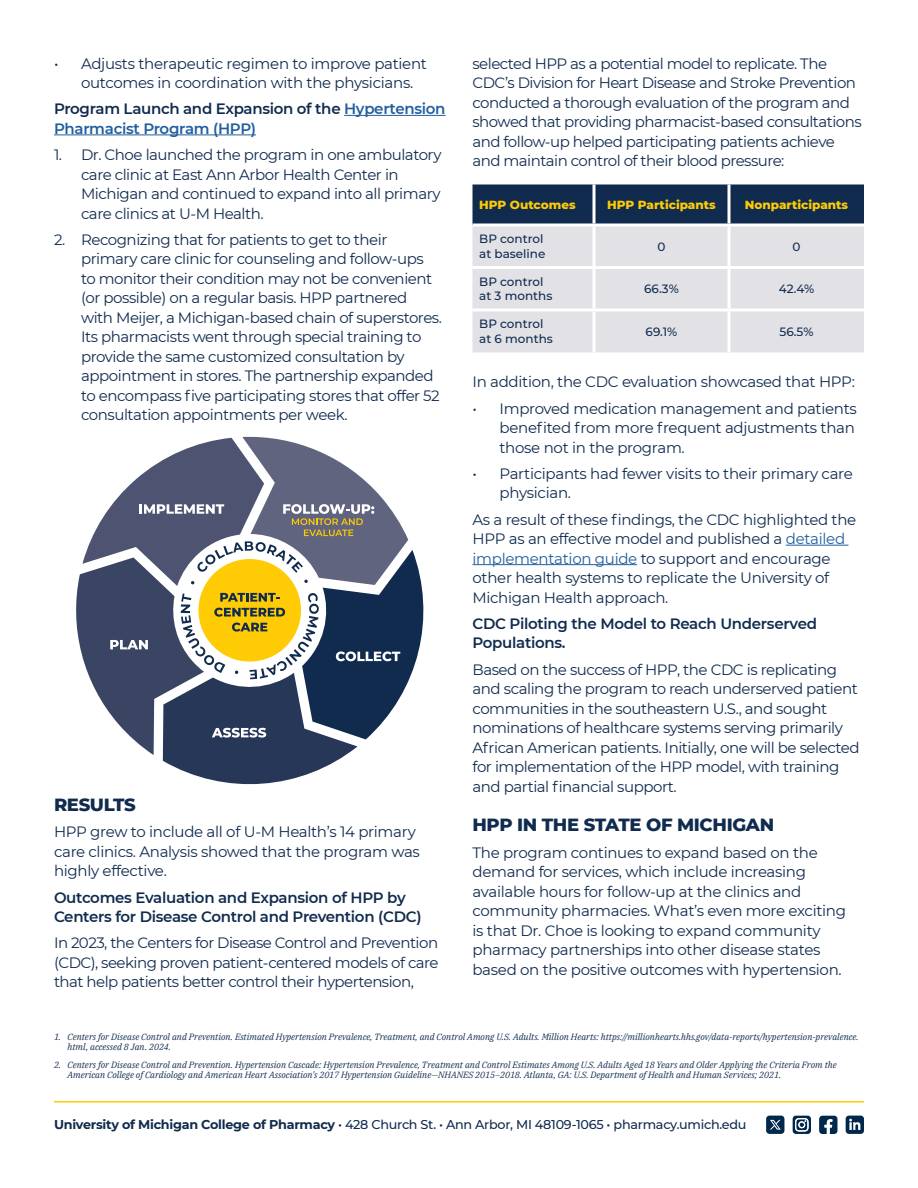
<style>
.page{position:relative;width:918px;height:1188px;background:#fff}
.page>*{position:absolute;margin:0;border:0;box-sizing:border-box;transform-origin:0 0}
.t1{font:800 18px "Montserrat";letter-spacing:-.02em;color:#102b4e}
.t2{font:15px/19.5px "Montserrat";letter-spacing:-.03em;color:#102b4e}
.t3{font:600 15px/19.5px "Montserrat";letter-spacing:-.02em;color:#102b4e}
.t4{font:600 15px/19.5px "Montserrat";letter-spacing:-.02em;color:#215e9e}
.t5{font:500 12.75px "Montserrat";letter-spacing:-.02em;color:#102b4e}
.t6{font:500 12px/14.4px "Montserrat";color:#102b4e}
.t7{font:800 12px "Montserrat";color:#ffcb05}
.t8{font:italic 9px/10.5px "IBM Plex Serif";color:#102b4e}
.s1{color:#102b4e}
.s2{color:#215e9e}
.s3{font-weight:700}
</style>
<div class="page">
<hr style="left:786px;top:545px;width:63px;height:1px;background:#215e9e">
<hr style="left:472px;top:564px;width:165px;height:1px;background:#215e9e">
<hr style="left:344px;top:115px;width:101px;height:1px;background:#215e9e">
<hr style="left:54px;top:135px;width:202px;height:1px;background:#215e9e">
<svg style="left:76px;top:436px;width:348px;height:349px"></svg>
<div style="left:472px;top:184px;width:392px;height:40px;background:#102b4e"></div>
<div style="left:472px;top:226px;width:392px;height:126px;background:#e1e1e6"></div>
<svg style="left:592px;top:184px;width:4px;height:40px"></svg>
<hr style="left:728px;top:184px;width:2px;height:40px;background:#fff">
<hr style="left:592px;top:226px;width:4px;height:40px;background:#f5f5f6">
<hr style="left:728px;top:226px;width:2px;height:40px;background:#fff">
<hr style="left:472px;top:266px;width:122px;height:3px;background:#fff">
<hr style="left:594px;top:266px;width:135px;height:3px;background:#fff">
<hr style="left:592px;top:269px;width:4px;height:39px;background:#f7f7f8">
<hr style="left:729px;top:266px;width:135px;height:3px;background:#fff">
<hr style="left:728px;top:269px;width:2px;height:39px;background:#fff">
<hr style="left:472px;top:308px;width:122px;height:3px;background:#fff">
<hr style="left:594px;top:308px;width:135px;height:3px;background:#fff">
<hr style="left:592px;top:311px;width:4px;height:41px;background:#f5f5f6">
<hr style="left:729px;top:308px;width:135px;height:3px;background:#fff">
<hr style="left:728px;top:311px;width:2px;height:41px;background:#fff">
<hr style="left:54px;top:1101px;width:810px;height:2px;background:#ffcb05">
<div style="left:846px;top:1116px;width:18px;height:18px;background:#00274c;border-radius:3px"></div>
<svg style="left:849px;top:1119px;width:11px;height:11px"></svg>
<svg style="left:819px;top:1116px;width:19px;height:18px"></svg>
<svg style="left:793px;top:1116px;width:18px;height:18px"></svg>
<div style="left:766px;top:1116px;width:18px;height:18px;background:#00274c;border-radius:3px"></div>
<svg style="left:770px;top:1120px;width:11px;height:10px"></svg>
<p class="t2" style="left:81px;top:53px;width:347px;text-indent:-27px">• Adjusts therapeutic regimen to improve patient outcomes in coordination with the physicians.</p>
<p class="t4" style="left:54px;top:99px;width:393px"><span class="s1">Program Launch and Expansion of the</span> Hypertension<br>Pharmacist Program (HPP)</p>
<p class="t2" style="left:81px;top:144px;width:362px;text-indent:-27px">1. Dr. Choe launched the program in one ambulatory care clinic at East Ann Arbor Health Center in Michigan and continued to expand into all primary care clinics at U-M Health.</p>
<p class="t2" style="left:81px;top:229px;width:363px;text-indent:-27px">2. Recognizing that for patients to get to their primary care clinic for counseling and follow-ups to monitor their condition may not be convenient (or possible) on a regular basis. HPP partnered with Meijer, a Michigan-based chain of superstores.<br>Its pharmacists went through special training to provide the same customized consultation by appointment in stores. The partnership expanded to encompass five participating stores that offer 52 consultation appointments per week.</p>
<p class="t1" style="left:54px;top:791px;width:83px">RESULTS</p>
<p class="t2" style="left:54px;top:822px;width:367px">HPP grew to include all of U-M Health’s 14 primary care clinics. Analysis showed that the program was highly effective.</p>
<p class="t3" style="left:54px;top:887px;width:369px">Outcomes Evaluation and Expansion of HPP by<br>Centers for Disease Control and Prevention (CDC)</p>
<p class="t2" style="left:54px;top:933px;width:386px;text-align:justify">In 2023, the Centers for Disease Control and Prevention (CDC), seeking proven patient-centered models of care that help patients better control their hypertension,</p>
<p class="t2" style="left:472px;top:53px;width:391px">selected HPP as a potential model to replicate. The CDC’s Division for Heart Disease and Stroke Prevention conducted a thorough evaluation of the program and showed that providing pharmacist-based consultations and follow-up helped participating patients achieve and maintain control of their blood pressure:</p>
<p class="t7" style="left:479px;top:196px;width:98px">HPP Outcomes</p>
<p class="t7" style="left:607px;top:196px;width:110px">HPP Participants</p>
<p class="t7" style="left:745px;top:196px;width:105px">Nonparticipants</p>
<p class="t6" style="left:479px;top:231px;width:68px">BP control at baseline</p>
<p class="t6" style="left:657px;top:239px;width:10px">0</p>
<p class="t6" style="left:792px;top:239px;width:10px">0</p>
<p class="t6" style="left:479px;top:274px;width:75px">BP control at 3 months</p>
<p class="t6" style="left:644px;top:281px;width:36px">66.3%</p>
<p class="t6" style="left:779px;top:281px;width:37px">42.4%</p>
<p class="t6" style="left:479px;top:316px;width:75px">BP control at 6 months</p>
<p class="t6" style="left:646px;top:324px;width:33px">69.1%</p>
<p class="t6" style="left:779px;top:324px;width:36px">56.5%</p>
<p class="t2" style="left:472px;top:372px;width:384px">In addition, the CDC evaluation showcased that HPP:</p>
<p class="t2" style="left:500px;top:398px;width:359px;text-indent:-27px">• Improved medication management and patients benefited from more frequent adjustments than those not in the program.</p>
<p class="t2" style="left:500px;top:463px;width:355px;text-indent:-27px">• Participants had fewer visits to their primary care physician.</p>
<p class="t2" style="left:472px;top:509px;width:385px">As a result of these findings, the CDC highlighted the HPP as an effective model and published a <span class="s2">detailed implementation guide</span> to support and encourage other health systems to replicate the University of Michigan Health approach.</p>
<p class="t3" style="left:472px;top:613px;width:346px">CDC Piloting the Model to Reach Underserved<br>Populations.</p>
<p class="t2" style="left:472px;top:659px;width:389px">Based on the success of HPP, the CDC is replicating and scaling the program to reach underserved patient communities in the southeastern U.S., and sought nominations of healthcare systems serving primarily African American patients. Initially, one will be selected for implementation of the HPP model, with training and partial financial support.</p>
<p class="t1" style="left:472px;top:812px;width:303px">HPP IN THE STATE OF MICHIGAN</p>
<p class="t2" style="left:472px;top:842px;width:375px">The program continues to expand based on the demand for services, which include increasing available hours for follow-up at the clinics and community pharmacies. What’s even more exciting is that Dr. Choe is looking to expand community pharmacy partnerships into other disease states based on the positive outcomes with hypertension.</p>
<p class="t8" style="left:68px;top:1031px;width:793px;text-indent:-14px">1. Centers for Disease Control and Prevention. Estimated Hypertension Prevalence, Treatment, and Control Among U.S. Adults. Million Hearts: https://millionhearts.hhs.gov/data-reports/hypertension-prevalence. html, accessed 8 Jan. 2024.</p>
<p class="t8" style="left:68px;top:1058px;width:771px;text-indent:-14px">2. Centers for Disease Control and Prevention. Hypertension Cascade: Hypertension Prevalence, Treatment and Control Estimates Among U.S. Adults Aged 18 Years and Older Applying the Criteria From the<br>American College of Cardiology and American Heart Association’s 2017 Hypertension Guideline—NHANES 2015–2018. Atlanta, GA: U.S. Department of Health and Human Services; 2021.</p>
<p class="t5" style="left:54px;top:1115px;width:694px"><span class="s3">University of Michigan College of Pharmacy</span> • 428 Church St. • Ann Arbor, MI 48109-1065 • pharmacy.umich.edu</p>
</div>
